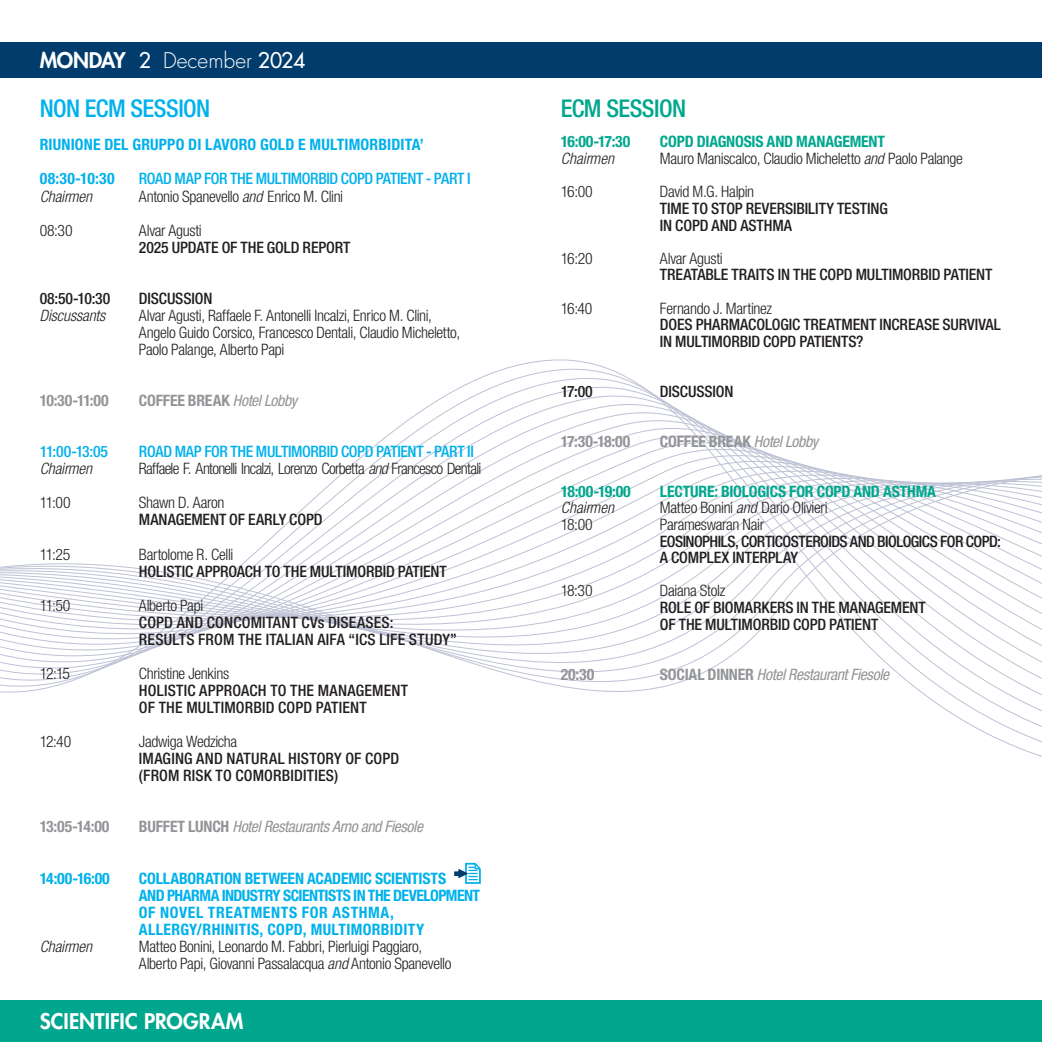
<style>
.page{position:relative;width:1042px;height:1042px;background:#fff}
.page>*{position:absolute;margin:0;border:0;box-sizing:border-box;transform-origin:0 0}
.t1{font:500 condensed 24.5px "Helvetica Neue LT Std";letter-spacing:-.025em;color:#00b1ec}
.t2{font:500 condensed 24.5px "Helvetica Neue LT Std";letter-spacing:-.02em;color:#00a78e}
.t3{font:300 21px "Futura";color:#fff}
.t4{font:800 21px "Futura";letter-spacing:.005em;color:#fff}
.t5{font:300 condensed 15.75px/17px "Helvetica Neue LT Std";letter-spacing:-.02em;color:#231f20}
.t6{font:500 condensed 15.75px/17px "Helvetica Neue LT Std";letter-spacing:-.005em;color:#231f20}
.t7{font:700 condensed 15.75px/17px "Helvetica Neue LT Std";letter-spacing:.005em;color:#00b1ec}
.t8{font:500 condensed 15.75px "Helvetica Neue LT Std";letter-spacing:-.025em;color:#00b1ec}
.t9{font:700 condensed 15.75px "Helvetica Neue LT Std";letter-spacing:-.015em;color:#00a78e}
.t10{font:700 condensed 15.75px "Helvetica Neue LT Std";letter-spacing:-.01em;color:#939598}
.t11{font:italic condensed 15.75px "Helvetica Neue LT Std";letter-spacing:-.025em;color:#939598}
.t12{font:500 condensed 15.75px/16.6px "Helvetica Neue LT Std";letter-spacing:-.035em;color:#231f20}
.t13{font:300 condensed 15.75px "Helvetica Neue LT Std";letter-spacing:-.045em;color:#231f20}
.t14{font:italic 300 condensed 15.75px "Helvetica Neue LT Std";letter-spacing:-.005em;color:#231f20}
.s1{font-weight:800}
.s2{font-weight:400}
.s3{font-style:italic}
.s4{font-weight:400;font-style:italic}
.s5{font-weight:700;font-style:normal}
</style>
<div class="page">
<svg style="left:0;top:359px;width:1042px;height:398px"></svg>
<div style="left:0;top:1000px;width:1042px;height:42px;background:#00a78e"></div>
<div style="left:0;top:42px;width:1042px;height:36px;background:#013c6c"></div>
<svg style="left:454px;top:862px;width:27px;height:22px"></svg>
<h2 class="t3" style="left:40px;top:47px;width:267px"><span class="s1">MONDAY</span> <span class="s2">2</span> December <span class="s2">2024</span></h2>
<h1 class="t1" style="left:40px;top:93px;width:172px">NON ECM SESSION</h1>
<p class="t7" style="left:40px;top:127px;width:386px;line-height:34.1px">RIUNIONE DEL GRUPPO DI LAVORO GOLD E MULTIMORBIDITA’<br>08:30-10:30</p>
<p class="t8" style="left:139px;top:169px;width:333px">ROAD MAP FOR THE MULTIMORBID COPD PATIENT - PART I</p>
<p class="t14" style="left:40px;top:187px;width:54px">Chairmen</p>
<p class="t5" style="left:139px;top:187px;width:206px">Antonio Spanevello <span class="s3">and</span> Enrico M. Clini</p>
<p class="t5" style="left:40px;top:221px;width:34px">08:30</p>
<p class="t5" style="left:139px;top:221px;width:64px">Alvar Agusti</p>
<p class="t6" style="left:139px;top:238px;width:213px">2025 UPDATE OF THE GOLD REPORT</p>
<p class="t6" style="left:40px;top:289px;width:72px">08:50-10:30</p>
<p class="t6" style="left:139px;top:289px;width:75px">DISCUSSION</p>
<p class="t14" style="left:40px;top:306px;width:67px">Discussants</p>
<p class="t5" style="left:139px;top:307px;width:323px">Alvar Agusti, Raffaele F. Antonelli Incalzi, Enrico M. Clini,<br>Angelo Guido Corsico, Francesco Dentali, Claudio Micheletto,<br>Paolo Palange, Alberto Papi</p>
<p class="t10" style="left:40px;top:391px;width:70px">10:30-11:00</p>
<p class="t10" style="left:139px;top:391px;width:160px">COFFEE BREAK <span class="s4">Hotel Lobby</span></p>
<p class="t8" style="left:40px;top:442px;width:70px">11:00-13:05</p>
<p class="t8" style="left:139px;top:442px;width:336px">ROAD MAP FOR THE MULTIMORBID COPD PATIENT - PART II</p>
<p class="t14" style="left:40px;top:460px;width:54px">Chairmen</p>
<p class="t13" style="left:139px;top:460px;width:344px">Raffaele F. Antonelli Incalzi, Lorenzo Corbetta <span class="s3">and</span> Francesco Dentali</p>
<p class="t5" style="left:40px;top:494px;width:32px">11:00</p>
<p class="t5" style="left:139px;top:494px;width:87px">Shawn D. Aaron</p>
<p class="t6" style="left:139px;top:511px;width:185px">MANAGEMENT OF EARLY COPD</p>
<p class="t5" style="left:40px;top:545px;width:32px">11:25</p>
<p class="t5" style="left:139px;top:545px;width:96px">Bartolome R. Celli</p>
<p class="t6" style="left:139px;top:562px;width:309px">HOLISTIC APPROACH TO THE MULTIMORBID PATIENT</p>
<p class="t5" style="left:40px;top:596px;width:32px">11:50</p>
<p class="t5" style="left:139px;top:596px;width:66px">Alberto Papi</p>
<p class="t6" style="left:139px;top:613px;width:319px">COPD AND CONCOMITANT CVs DISEASES:<br>RESULTS FROM THE ITALIAN AIFA “ICS LIFE STUDY”</p>
<p class="t5" style="left:40px;top:665px;width:32px">12:15</p>
<p class="t5" style="left:139px;top:665px;width:92px">Christine Jenkins</p>
<p class="t6" style="left:139px;top:682px;width:270px">HOLISTIC APPROACH TO THE MANAGEMENT<br>OF THE MULTIMORBID COPD PATIENT</p>
<p class="t5" style="left:40px;top:733px;width:33px">12:40</p>
<p class="t5" style="left:139px;top:733px;width:100px">Jadwiga Wedzicha</p>
<p class="t6" style="left:139px;top:750px;width:262px">IMAGING AND NATURAL HISTORY OF COPD (FROM RISK TO COMORBIDITIES)</p>
<p class="t10" style="left:40px;top:817px;width:71px">13:05-14:00</p>
<p class="t11" style="left:139px;top:817px;width:286px"><span class="s5">BUFFET LUNCH</span> Hotel Restaurants Arno and Fiesole</p>
<p class="t7" style="left:40px;top:869px;width:72px">14:00-16:00</p>
<p class="t7" style="left:139px;top:869px;width:343px">COLLABORATION BETWEEN ACADEMIC SCIENTISTS<br>AND PHARMA INDUSTRY SCIENTISTS IN THE DEVELOPMENT OF NOVEL TREATMENTS FOR ASTHMA, ALLERGY/RHINITIS, COPD, MULTIMORBIDITY</p>
<p class="t14" style="left:40px;top:937px;width:54px">Chairmen</p>
<p class="t5" style="left:139px;top:937px;width:314px">Matteo Bonini, Leonardo M. Fabbri, Pierluigi Paggiaro,<br>Alberto Papi, Giovanni Passalacqua <span class="s3">and</span> Antonio Spanevello</p>
<h2 class="t4" style="left:40px;top:1008px;width:205px">SCIENTIFIC PROGRAM</h2>
<h1 class="t2" style="left:561px;top:93px;width:127px">ECM SESSION</h1>
<p class="t9" style="left:561px;top:132px;width:71px">16:00-17:30</p>
<p class="t9" style="left:660px;top:132px;width:227px">COPD DIAGNOSIS AND MANAGEMENT</p>
<p class="t14" style="left:561px;top:149px;width:55px">Chairmen</p>
<p class="t5" style="left:660px;top:150px;width:304px">Mauro Maniscalco, Claudio Micheletto <span class="s3">and</span> Paolo Palange</p>
<p class="t5" style="left:561px;top:183px;width:34px">16:00</p>
<p class="t5" style="left:660px;top:183px;width:96px">David M.G. Halpin</p>
<p class="t6" style="left:660px;top:200px;width:229px">TIME TO STOP REVERSIBILITY TESTING<br>IN COPD AND ASTHMA</p>
<p class="t5" style="left:561px;top:250px;width:33px">16:20</p>
<p class="t5" style="left:660px;top:250px;width:64px">Alvar Agusti</p>
<p class="t6" style="left:660px;top:266px;width:334px">TREATABLE TRAITS IN THE COPD MULTIMORBID PATIENT</p>
<p class="t5" style="left:561px;top:299px;width:33px">16:40</p>
<p class="t5" style="left:660px;top:299px;width:114px">Fernando J. Martinez</p>
<p class="t6" style="left:660px;top:316px;width:342px">DOES PHARMACOLOGIC TREATMENT INCREASE SURVIVAL<br>IN MULTIMORBID COPD PATIENTS?</p>
<p class="t6" style="left:561px;top:382px;width:34px">17:00</p>
<p class="t6" style="left:660px;top:382px;width:75px">DISCUSSION</p>
<p class="t10" style="left:561px;top:431px;width:71px">17:30-18:00</p>
<p class="t10" style="left:660px;top:431px;width:160px">COFFEE BREAK <span class="s4">Hotel Lobby</span></p>
<p class="t9" style="left:561px;top:481px;width:72px">18:00-19:00</p>
<p class="t9" style="left:660px;top:481px;width:278px">LECTURE: BIOLOGICS FOR COPD AND ASTHMA</p>
<p class="t14" style="left:561px;top:499px;width:55px">Chairmen</p>
<p class="t5" style="left:660px;top:499px;width:169px">Matteo Bonini <span class="s3">and</span> Dario Olivieri</p>
<p class="t5" style="left:561px;top:516px;width:34px">18:00</p>
<p class="t5" style="left:660px;top:516px;width:106px">Parameswaran Nair</p>
<p class="t12" style="left:660px;top:532px;width:342px">EOSINOPHILS, CORTICOSTEROIDS AND BIOLOGICS FOR COPD:<br>A COMPLEX INTERPLAY</p>
<p class="t5" style="left:561px;top:582px;width:33px">18:30</p>
<p class="t5" style="left:660px;top:582px;width:67px">Daiana Stolz</p>
<p class="t6" style="left:660px;top:599px;width:267px">ROLE OF BIOMARKERS IN THE MANAGEMENT<br>OF THE MULTIMORBID COPD PATIENT</p>
<p class="t10" style="left:561px;top:664px;width:35px">20:30</p>
<p class="t11" style="left:660px;top:665px;width:231px"><span class="s5">SOCIAL DINNER</span> Hotel Restaurant Fiesole</p>
</div>
